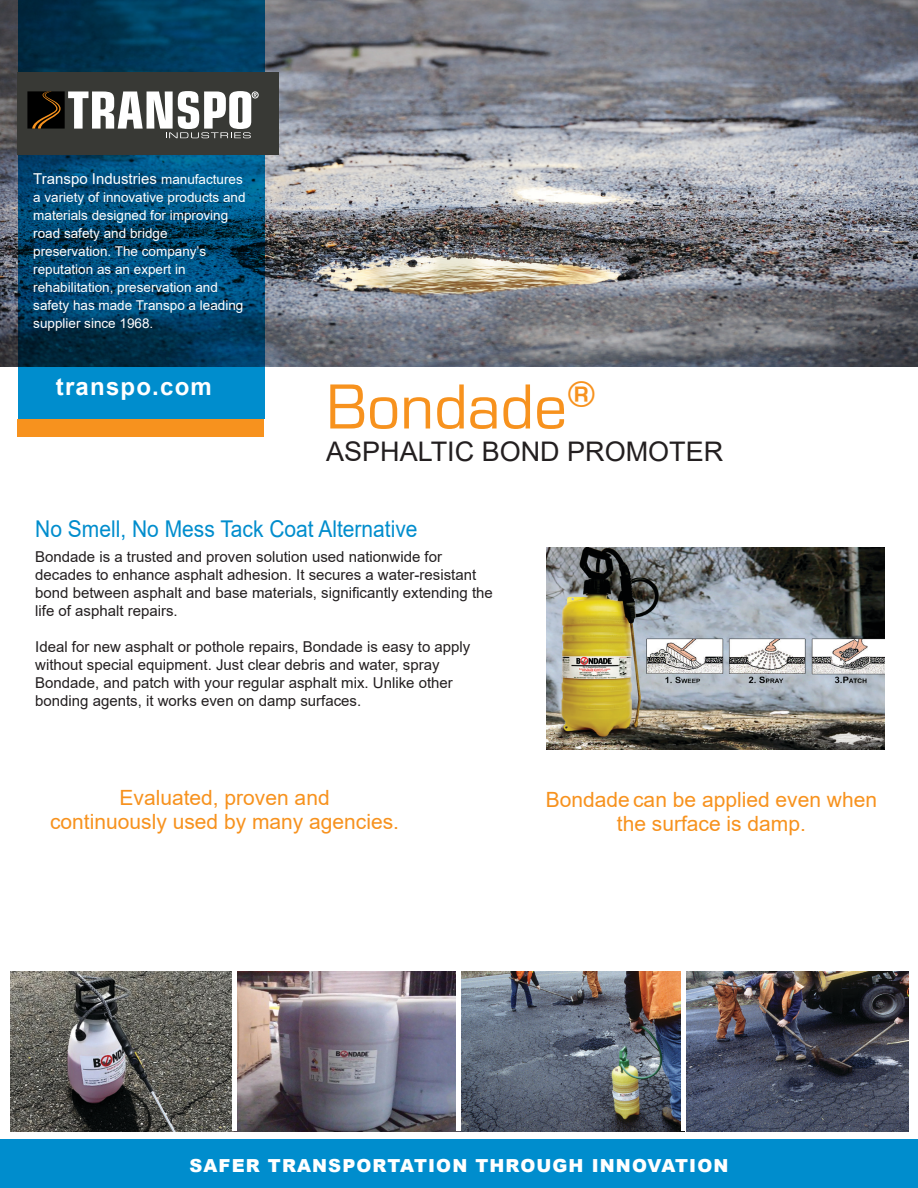
<style>
.page{position:relative;width:918px;height:1188px;background:#fff}
.page>*{position:absolute;margin:0;border:0;box-sizing:border-box;transform-origin:0 0}
.t1{font:66px "Eurostile";color:#f7921e}
.t2{font:27px "Arial";color:#231f20}
.t3{font:700 24px "Arial";letter-spacing:.05em;color:#fff}
.t4{font:23.1px "Arial";color:#008dcd;scale:.91 1}
.t5{font:21px/24px "Arial";color:#f7921e;text-align:center}
.t6{font:900 18px "Arial";letter-spacing:.06em;color:#fff}
.t7{font:15px/18px "Arial";color:#231f20}
.t8{font:15px "Arial";color:#fff}
.t9{font:13.5px/18px "Arial";color:#fff}
.s1{font-size:13.5px}
</style>
<div class="page">
<img style="left:0;top:0;width:918px;height:366px">
<svg style="left:18px;top:0;width:247px;height:419px;background:#004d76"></svg>
<img style="left:10px;top:971px;width:899px;height:160px">
<div style="left:232px;top:971px;width:5px;height:160px;background:#fff"></div>
<hr style="left:457px;top:971px;width:4px;height:160px;background:#fff">
<div style="left:681px;top:971px;width:5px;height:160px;background:#fff"></div>
<img style="left:546px;top:548px;width:339px;height:202px">
<div style="left:18px;top:73px;width:261px;height:82px;background:#383935"></div>
<svg style="left:27px;top:91px;width:232px;height:47px"></svg>
<div style="left:17px;top:419px;width:247px;height:17px;background:#f7921e"></div>
<div style="left:0;top:1139px;width:918px;height:49px;background:#008dcd"></div>
<p class="t8" style="left:33px;top:168px;width:211px">Transpo Industries <span class="s1">manufactures</span></p>
<p class="t9" style="left:33px;top:188px;width:214px">a variety of innovative products and</p>
<p class="t9" style="left:33px;top:206px;width:197px">materials designed for improving road safety and bridge</p>
<p class="t9" style="left:33px;top:242px;width:174px">preservation. The company’s</p>
<p class="t9" style="left:33px;top:260px;width:154px">reputation as an expert in</p>
<p class="t9" style="left:33px;top:278px;width:212px">rehabilitation, preservation and safety has made Transpo a leading supplier since 1968.</p>
<p class="t3" style="left:56px;top:370px;width:158px">transpo.com</p>
<p class="t1" style="left:326px;top:362px;width:271px">Bondade<sup>®</sup></p>
<p class="t2" style="left:326px;top:433px;width:399px">ASPHALTIC BOND PROMOTER</p>
<p class="t4" style="left:35px;top:513px;width:422px">No Smell, No Mess Tack Coat Alternative</p>
<p class="t7" style="left:35px;top:547px;width:459px">Bondade is a trusted and proven solution used nationwide for decades to enhance asphalt adhesion. It secures a water-resistant bond between asphalt and base materials, significantly extending the life of asphalt repairs.</p>
<p class="t7" style="left:35px;top:637px;width:437px">Ideal for new asphalt or pothole repairs, Bondade is easy to apply without special equipment. Just clear debris and water, spray Bondade, and patch with your regular asphalt mix. Unlike other bonding agents, it works even on damp surfaces.</p>
<p class="t5" style="left:120px;top:785px;width:212px">Evaluated, proven and</p>
<p class="t5" style="left:50px;top:809px;width:350px">continuously used by many agencies.</p>
<p class="t5" style="left:546px;top:788px;width:333px">Bondade can be applied even when the surface is damp.</p>
<p class="t6" style="left:189px;top:1153px;width:540px">SAFER TRANSPORTATION THROUGH INNOVATION</p>
</div>
